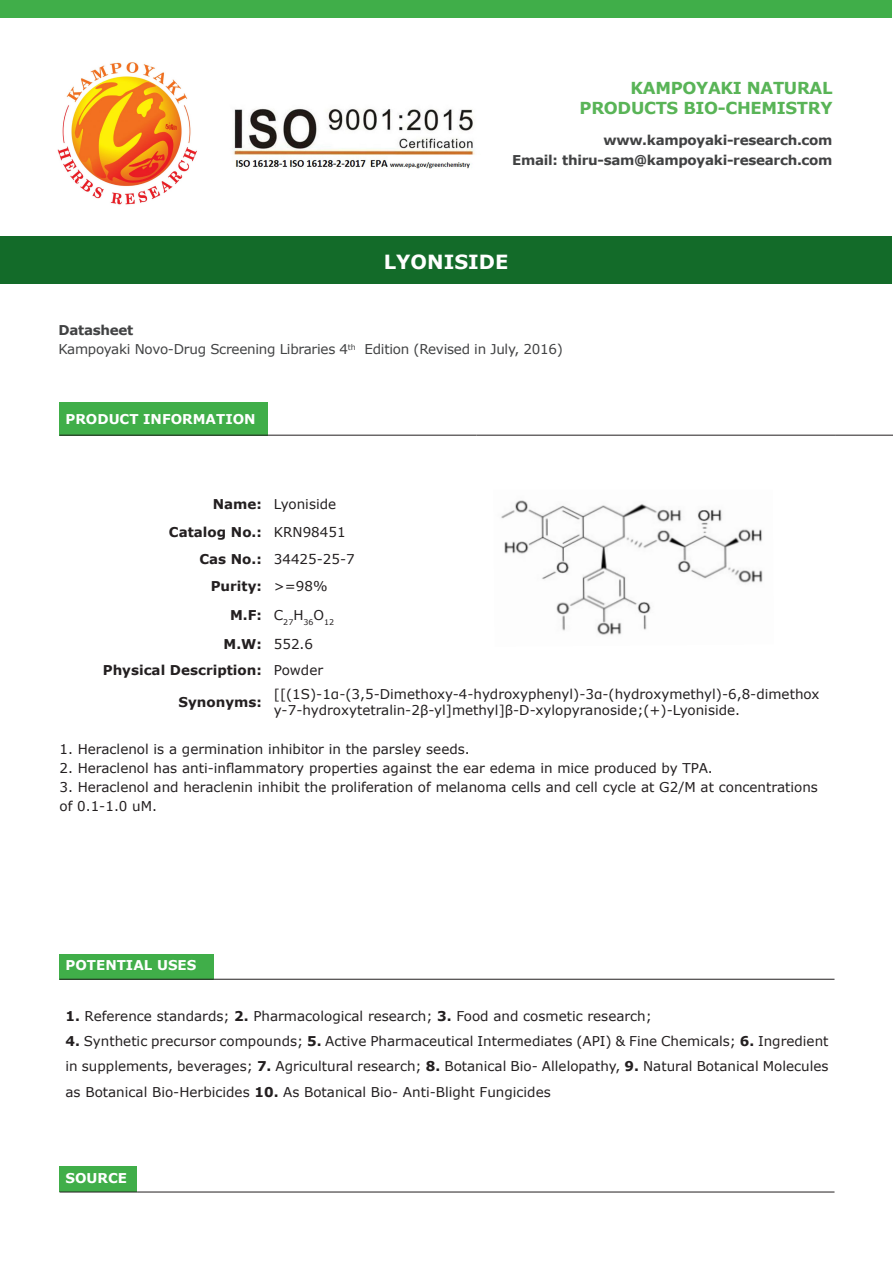
<style>
.page{position:relative;width:893px;height:1263px;background:#fff}
.page>*{position:absolute;margin:0;border:0;box-sizing:border-box;transform-origin:0 0}
.t1{font:700 19.5px "Verdana";color:#fff}
.t2{font:700 16.5px "Verdana";letter-spacing:-.02em;color:#59b457}
.t3{font:13.5px/25.2px "Verdana";color:#231f20}
.t4{font:700 13.5px "Verdana";letter-spacing:-.02em;color:#414243}
.t5{font:700 13.5px "Verdana";color:#231f20}
.t6{font:13.5px "Verdana";letter-spacing:-.02em;color:#414243}
.t7{font:700 13.5px "Verdana";color:#fff}
.t8{font:7.8px "Verdana";color:#231f20}
.s1{font-weight:700}
</style>
<div class="page">
<img style="left:232px;top:108px;width:243px;height:61px">
<img style="left:57px;top:62px;width:140px;height:143px">
<div style="left:0;top:0;width:892px;height:17px;background:#40ae49"></div>
<div style="left:0;top:236px;width:891px;height:47px;background:#136b29"></div>
<div style="left:60px;top:402px;width:208px;height:33px;background:#40ae49"></div>
<hr style="left:60px;top:435px;width:208px;height:1px;background:#231f20">
<hr style="left:268px;top:435px;width:208px;height:1px;background:#231f20">
<hr style="left:476px;top:435px;width:359px;height:1px;background:#231f20">
<hr style="left:835px;top:435px;width:58px;height:1px;background:#231f20">
<img style="left:501px;top:500px;width:262px;height:135px">
<div style="left:60px;top:954px;width:154px;height:25px;background:#40ae49"></div>
<hr style="left:60px;top:979px;width:154px;height:1px;background:#231f20">
<hr style="left:214px;top:979px;width:620px;height:1px;background:#231f20">
<div style="left:60px;top:1167px;width:77px;height:25px;background:#40ae49"></div>
<hr style="left:60px;top:1192px;width:77px;height:1px;background:#231f20">
<hr style="left:137px;top:1192px;width:697px;height:1px;background:#231f20">
<p class="t2" style="left:631px;top:78px;width:203px">KAMPOYAKI NATURAL</p>
<p class="t2" style="left:580px;top:97px;width:254px">PRODUCTS BIO-CHEMISTRY</p>
<p class="t4" style="left:603px;top:132px;width:231px">www.kampoyaki-research.com</p>
<p class="t4" style="left:512px;top:151px;width:322px">Email: thiru-sam@kampoyaki-research.com</p>
<p class="t1" style="left:384px;top:249px;width:126px">LYONISIDE</p>
<p class="t4" style="left:58px;top:321px;width:76px">Datasheet</p>
<p class="t6" style="left:58px;top:341px;width:506px">Kampoyaki Novo-Drug Screening Libraries 4<sup>th</sup> Edition (Revised in July, 2016)</p>
<p class="t7" style="left:66px;top:410px;width:192px">PRODUCT INFORMATION</p>
<p class="t5" style="left:213px;top:495px;width:51px">Name:</p>
<p class="t3" style="left:274px;top:492px;width:64px">Lyoniside</p>
<p class="t5" style="left:169px;top:523px;width:94px">Catalog No.:</p>
<p class="t3" style="left:274px;top:519px;width:73px">KRN98451</p>
<p class="t5" style="left:199px;top:550px;width:64px">Cas No.:</p>
<p class="t3" style="left:274px;top:547px;width:82px">34425-25-7</p>
<p class="t5" style="left:211px;top:578px;width:53px">Purity:</p>
<p class="t3" style="left:274px;top:574px;width:55px">&gt;=98%</p>
<p class="t5" style="left:230px;top:607px;width:33px">M.F:</p>
<p class="t8" style="left:274px;top:617px;width:62px"><sup>C</sup>27<sup>H</sup>36<sup>O</sup>12</p>
<p class="t5" style="left:224px;top:636px;width:40px">M.W:</p>
<p class="t3" style="left:274px;top:632px;width:41px">552.6</p>
<p class="t5" style="left:103px;top:661px;width:161px">Physical Description:</p>
<p class="t3" style="left:274px;top:658px;width:51px">Powder</p>
<p class="t5" style="left:178px;top:693px;width:85px">Synonyms:</p>
<p class="t3" style="left:274px;top:686px;width:547px;line-height:16.2px">[[(1S)-1α-(3,5-Dimethoxy-4-hydroxyphenyl)-3α-(hydroxymethyl)-6,8-dimethox y-7-hydroxytetralin-2β-yl]methyl]β-D-xylopyranoside;(+)-Lyoniside.</p>
<p class="t3" style="left:60px;top:736px;width:412px">1. Heraclenol is a germination inhibitor in the parsley seeds.</p>
<p class="t3" style="left:60px;top:756px;width:655px">2. Heraclenol has anti-inflammatory properties against the ear edema in mice produced by TPA.</p>
<p class="t3" style="left:60px;top:778px;width:760px;line-height:19.2px">3. Heraclenol and heraclenin inhibit the proliferation of melanoma cells and cell cycle at G2/M at concentrations of 0.1-1.0 uM.</p>
<p class="t7" style="left:66px;top:957px;width:132px">POTENTIAL USES</p>
<p class="t3" style="left:66px;top:1004px;width:588px"><span class="s1">1.</span> Reference standards; <span class="s1">2.</span> Pharmacological research; <span class="s1">3.</span> Food and cosmetic research;</p>
<p class="t3" style="left:66px;top:1029px;width:764px;text-align:justify"><span class="s1">4.</span> Synthetic precursor compounds; <span class="s1">5.</span> Active Pharmaceutical Intermediates (API) &amp; Fine Chemicals; <span class="s1">6.</span> Ingredient in supplements, beverages; <span class="s1">7.</span> Agricultural research; <span class="s1">8.</span> Botanical Bio- Allelopathy, <span class="s1">9.</span> Natural Botanical Molecules as Botanical Bio-Herbicides <span class="s1">10.</span> As Botanical Bio- Anti-Blight Fungicides</p>
<p class="t7" style="left:66px;top:1169px;width:63px">SOURCE</p>
</div>
